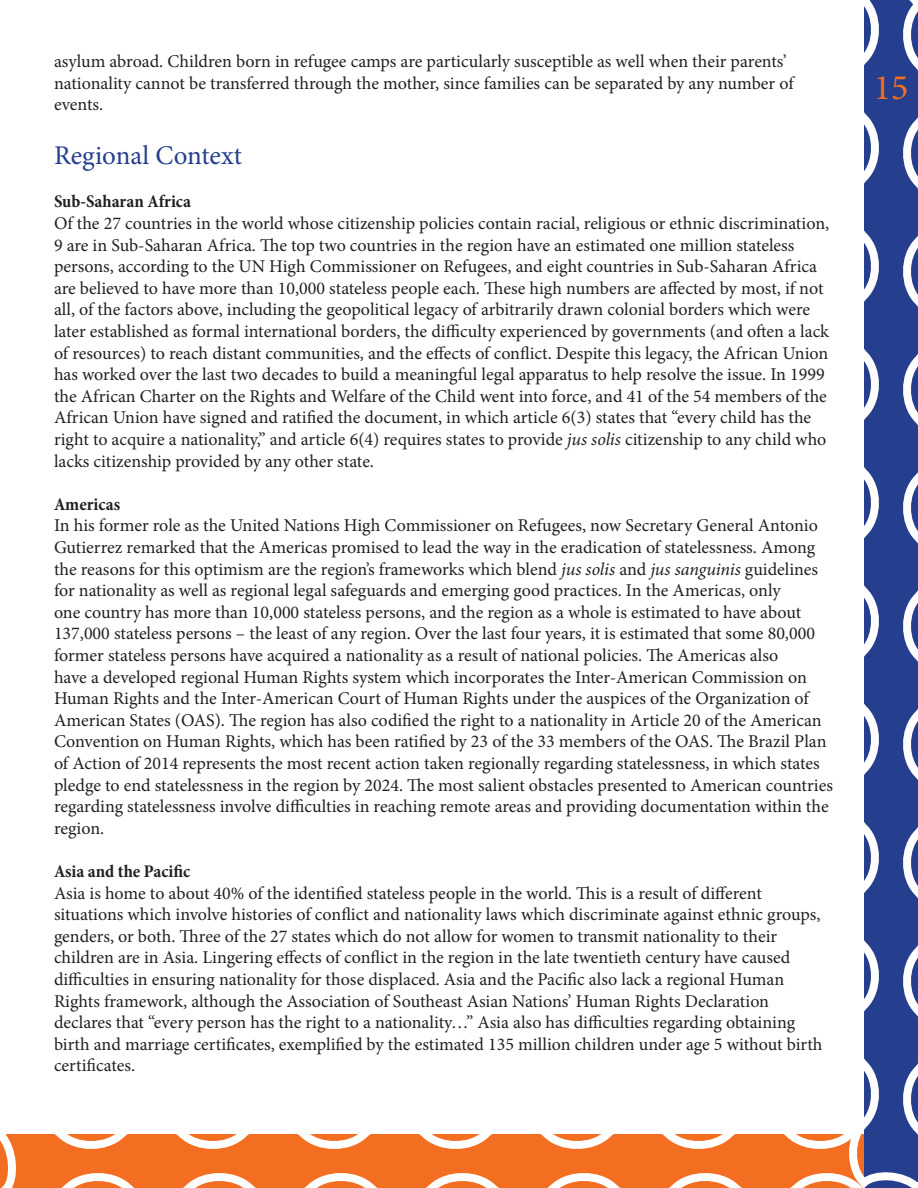
<style>
.page{position:relative;width:918px;height:1188px;background:#fff}
.page>*{position:absolute;margin:0;border:0;box-sizing:border-box;transform-origin:0 0}
.t1{font:36px "Minion Pro";color:#f36e21}
.t2{font:27px "Minion Pro";color:#253f8e}
.t3{font:18px/21.6px "Minion Pro";color:#231f20}
.t4{font:700 condensed 18px "Minion Pro";color:#231f20}
.s1{font-style:italic}
</style>
<div class="page">
<svg style="left:0;top:1134px;width:838px;height:54px"></svg>
<svg style="left:838px;top:0;width:80px;height:1188px"></svg>
<p class="t3" style="left:54px;top:51px;width:741px">asylum abroad. Children born in refugee camps are particularly susceptible as well when their parents’ nationality cannot be transferred through the mother, since families can be separated by any number of events.</p>
<p class="t2" style="left:54px;top:138px;width:189px">Regional Context</p>
<p class="t4" style="left:54px;top:189px;width:139px">Sub-Saharan Africa</p>
<p class="t3" style="left:54px;top:213px;width:777px">Of the 27 countries in the world whose citizenship policies contain racial, religious or ethnic discrimination, 9 are in Sub-Saharan Africa. The top two countries in the region have an estimated one million stateless persons, according to the UN High Commissioner on Refugees, and eight countries in Sub-Saharan Africa are believed to have more than 10,000 stateless people each. These high numbers are affected by most, if not all, of the factors above, including the geopolitical legacy of arbitrarily drawn colonial borders which were later established as formal international borders, the difficulty experienced by governments (and often a lack of resources) to reach distant communities, and the effects of conflict. Despite this legacy, the African Union has worked over the last two decades to build a meaningful legal apparatus to help resolve the issue. In 1999 the African Charter on the Rights and Welfare of the Child went into force, and 41 of the 54 members of the African Union have signed and ratified the document, in which article 6(3) states that “every child has the right to acquire a nationality,” and article 6(4) requires states to provide <span class="s1">jus solis</span> citizenship to any child who lacks citizenship provided by any other state.</p>
<p class="t4" style="left:54px;top:492px;width:68px">Americas</p>
<p class="t3" style="left:54px;top:515px;width:780px">In his former role as the United Nations High Commissioner on Refugees, now Secretary General Antonio Gutierrez remarked that the Americas promised to lead the way in the eradication of statelessness. Among the reasons for this optimism are the region’s frameworks which blend <span class="s1">jus solis</span> and <span class="s1">jus sanguinis</span> guidelines for nationality as well as regional legal safeguards and emerging good practices. In the Americas, only<br>one country has more than 10,000 stateless persons, and the region as a whole is estimated to have about 137,000 stateless persons – the least of any region. Over the last four years, it is estimated that some 80,000 former stateless persons have acquired a nationality as a result of national policies. The Americas also<br>have a developed regional Human Rights system which incorporates the Inter-American Commission on Human Rights and the Inter-American Court of Human Rights under the auspices of the Organization of American States (OAS). The region has also codified the right to a nationality in Article 20 of the American Convention on Human Rights, which has been ratified by 23 of the 33 members of the OAS. The Brazil Plan of Action of 2014 represents the most recent action taken regionally regarding statelessness, in which states pledge to end statelessness in the region by 2024. The most salient obstacles presented to American countries regarding statelessness involve difficulties in reaching remote areas and providing documentation within the region.</p>
<p class="t4" style="left:54px;top:859px;width:138px">Asia and the Pacific</p>
<p class="t3" style="left:54px;top:882px;width:770px">Asia is home to about 40% of the identified stateless people in the world. This is a result of different situations which involve histories of conflict and nationality laws which discriminate against ethnic groups, genders, or both. Three of the 27 states which do not allow for women to transmit nationality to their children are in Asia. Lingering effects of conflict in the region in the late twentieth century have caused difficulties in ensuring nationality for those displaced. Asia and the Pacific also lack a regional Human Rights framework, although the Association of Southeast Asian Nations’ Human Rights Declaration declares that “every person has the right to a nationality…” Asia also has difficulties regarding obtaining birth and marriage certificates, exemplified by the estimated 135 million children under age 5 without birth certificates.</p>
<h1 class="t1" style="left:874px;top:63px;width:36px">15</h1>
</div>
